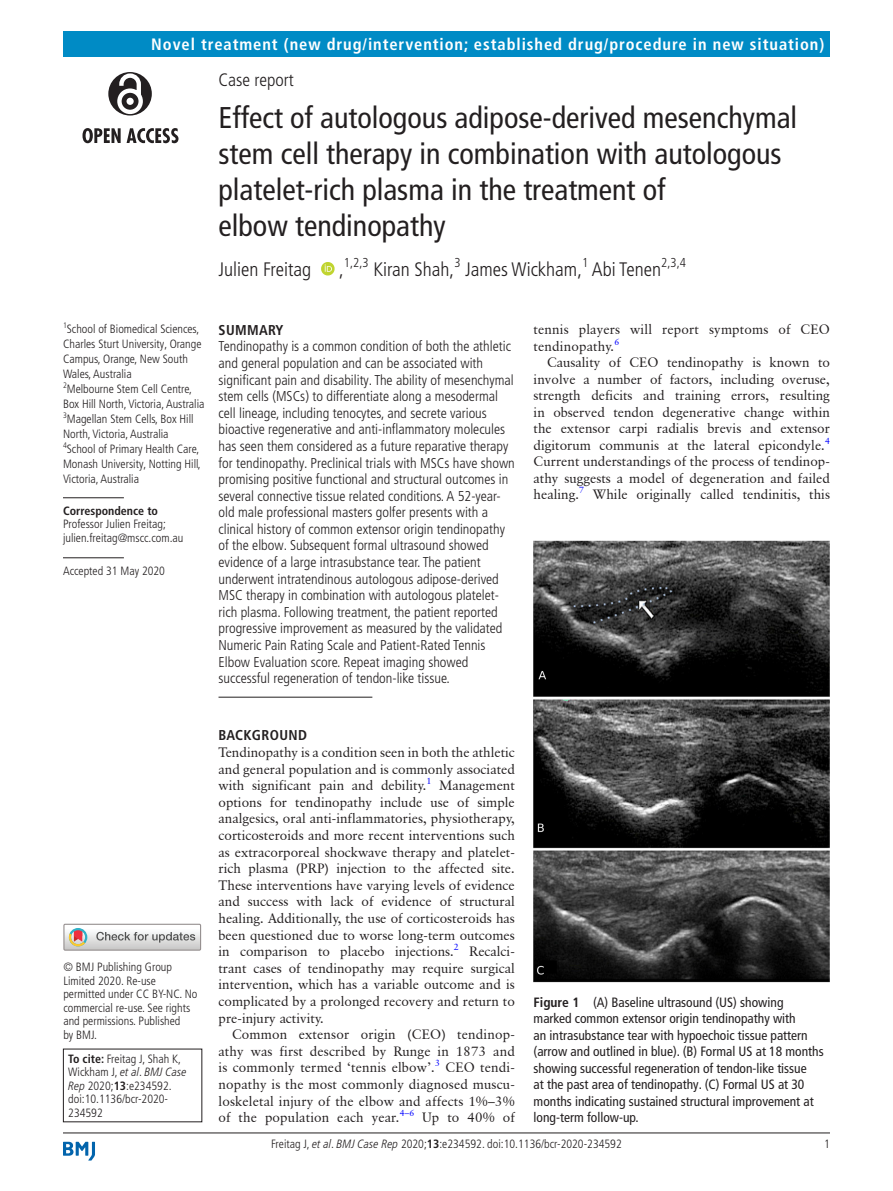
<style>
.page{position:relative;width:893px;height:1191px;background:#fff}
.page>*{position:absolute;margin:0;border:0;box-sizing:border-box;transform-origin:0 0}
.t1{font:condensed 30px/36px "Frutiger LT Pro";color:#231f20}
.t2{font:300 condensed 19.5px "Frutiger LT Pro";color:#231f20}
.t3{font:300 condensed 18px "Frutiger LT Pro";color:#231f20}
.t4{font:700 condensed 16.5px "Frutiger LT Std";letter-spacing:.055em;color:#fff}
.t5{font:300 condensed 14.25px/16.6px "Frutiger LT Pro";color:#231f20}
.t6{font:700 condensed 14.25px "Frutiger LT Pro";letter-spacing:.025em;color:#231f20}
.t7{font:13.5px/16.6px "Classical Garamond BT";color:#231f20;text-align:justify}
.t8{font:condensed 13.5px/16.5px "Frutiger LT Pro";color:#231f20}
.t9{font:300 condensed 12px/13.5px "Frutiger LT Pro";color:#231f20}
.t10{font:700 condensed 12px "Frutiger LT Pro";color:#231f20}
.t11{font:9px "Classical Garamond BT";color:#00f}
.t12{font:300 condensed 7.95px "Frutiger LT Pro";color:#231f20}
.s1{font-weight:700}
.s2{font-style:italic}
</style>
<div class="page">
<hr style="left:63px;top:1132px;width:767px;height:1px;background:#231f20">
<svg style="left:63px;top:1141px;width:32px;height:19px"></svg>
<svg style="left:321px;top:262px;width:14px;height:13px"></svg>
<div style="left:63px;top:31px;width:767px;height:25px;background:#008bc5"></div>
<hr style="left:63px;top:497px;width:61px;height:1px;background:#231f20">
<hr style="left:63px;top:557px;width:61px;height:1px;background:#231f20">
<div style="left:63px;top:923px;width:138px;height:27px;border:1px solid #969090"></div>
<svg style="left:64px;top:924px;width:137px;height:26px"></svg>
<img style="left:534px;top:540px;width:296px;height:442px">
<hr style="left:219px;top:697px;width:153px;height:1px;background:#231f20">
<div style="left:108px;top:72px;width:44px;height:43px;background:#231f20;border-radius:50%"></div>
<svg style="left:83px;top:128px;width:38px;height:15px"></svg>
<svg style="left:127px;top:128px;width:51px;height:15px"></svg>
<svg style="left:115px;top:72px;width:30px;height:44px"></svg>
<div style="left:127px;top:98px;width:7px;height:7px;background:#fff;border-radius:50%"></div>
<p class="t4" style="left:151px;top:34px;width:674px">Novel treatment (new drug/intervention; established drug/procedure in new situation)</p>
<h3 class="t3" style="left:219px;top:69px;width:77px">Case report</h3>
<h1 class="t1" style="left:219px;top:99px;width:580px">Effect of autologous adipose-derived mesenchymal stem cell therapy in combination with autologous platelet-rich plasma in the treatment of<br>elbow tendinopathy</h1>
<h2 class="t2" style="left:219px;top:257px;width:94px">Julien Freitag</h2>
<h2 class="t2" style="left:339px;top:257px;width:348px">,<sup>1,2,3</sup> Kiran Shah,<sup>3</sup> James Wickham,<sup>1</sup> Abi Tenen<sup>2,3,4</sup></h2>
<p class="t9" style="left:63px;top:321px;width:143px;line-height:15px"><sup>1</sup>School of Biomedical Sciences,<br>Charles Sturt University, Orange<br>Campus, Orange, New South<br>Wales, Australia<br><sup>2</sup>Melbourne Stem Cell Centre,<br>Box Hill North, Victoria, Australia</p>
<p class="t12" style="left:63px;top:410px;width:5px">3</p>
<p class="t9" style="left:63px;top:411px;width:132px;line-height:15px;text-indent:4px">Magellan Stem Cells, Box Hill<br>North, Victoria, Australia</p>
<p class="t12" style="left:63px;top:440px;width:5px">4</p>
<p class="t9" style="left:63px;top:441px;width:139px;line-height:15px;text-align:justify;text-indent:4px">School of Primary Health Care, Monash University, Notting Hill, Victoria, Australia</p>
<p class="t10" style="left:63px;top:503px;width:97px">Correspondence to</p>
<p class="t9" style="left:63px;top:517px;width:122px">Professor Julien Freitag; julien.freitag@mscc.com.au</p>
<p class="t9" style="left:63px;top:564px;width:104px">Accepted 31 May 2020</p>
<p class="t6" style="left:219px;top:321px;width:66px">SUMMARY</p>
<p class="t5" style="left:219px;top:338px;width:298px">Tendinopathy is a common condition of both the athletic and general population and can be associated with significant pain and disability. The ability of mesenchymal stem cells (MSCs) to differentiate along a mesodermal cell lineage, including tenocytes, and secrete various bioactive regenerative and anti-inflammatory molecules has seen them considered as a future reparative therapy for tendinopathy. Preclinical trials with MSCs have shown promising positive functional and structural outcomes in several connective tissue related conditions. A 52-year&shy;old male professional masters golfer presents with a clinical history of common extensor origin tendinopathy of the elbow. Subsequent formal ultrasound showed evidence of a large intrasubstance tear. The patient underwent intratendinous autologous adipose-derived MSC therapy in combination with autologous platelet&shy;rich plasma. Following treatment, the patient reported progressive improvement as measured by the validated Numeric Pain Rating Scale and Patient-Rated Tennis Elbow Evaluation score. Repeat imaging showed successful regeneration of tendon-like tissue.</p>
<p class="t7" style="left:534px;top:321px;width:298px">tennis players will report symptoms of CEO tendinopathy.<sup>6</sup></p>
<p class="t7" style="left:534px;top:354px;width:298px;text-indent:14px">Causality of CEO tendinopathy is known to involve a number of factors, including overuse, strength deficits and training errors, resulting in observed tendon degenerative change within the extensor carpi radialis brevis and extensor digitorum communis at the lateral epicondyle.<sup>4<br></sup>Current understandings of the process of tendinop&shy;athy suggests a model of degeneration and failed healing.<sup>7</sup> While originally called tendinitis, this</p>
<p class="t9" style="left:63px;top:960px;width:136px">© BMJ Publishing Group<br>Limited 2020. Re-use permitted under CC BY-NC. No commercial re-use. See rights and permissions. Published<br>by BMJ.</p>
<p class="t9" style="left:68px;top:1052px;width:120px"><span class="s1">To cite:</span> Freitag J, Shah K,<br>Wickham J, <span class="s2">et al</span>. <span class="s2">BMJ Case<br>Rep</span> 2020;<span class="s1">13</span>:e234592. doi:10.1136/bcr-2020-<br>234592</p>
<p class="t6" style="left:219px;top:727px;width:90px">Background</p>
<p class="t7" style="left:219px;top:743px;width:298px">Tendinopathy is a condition seen in both the athletic and general population and is commonly associated with significant pain and debility.<sup>1</sup> Management options for tendinopathy include use of simple analgesics, oral anti-inflammatories, physiotherapy, corticosteroids and more recent interventions such as extracorporeal shockwave therapy and platelet&shy;rich plasma (PRP) injection to the affected site.<br>These interventions have varying levels of evidence and success with lack of evidence of structural healing. Additionally, the use of corticosteroids has been questioned due to worse long-term outcomes in comparison to placebo injections.</p>
<p class="t11" style="left:454px;top:941px;width:6px">2</p>
<p class="t7" style="left:219px;top:943px;width:298px;text-indent:251px">Recalci&shy;trant cases of tendinopathy may require surgical intervention, which has a variable outcome and is complicated by a prolonged recovery and return to pre-injury activity.</p>
<p class="t7" style="left:219px;top:1026px;width:298px;text-indent:14px">Common extensor origin (CEO) tendinop&shy;athy was first described by Runge in 1873 and is commonly termed ‘tennis elbow’.<sup>3</sup> CEO tendi&shy;nopathy is the most commonly diagnosed muscu&shy;loskeletal injury of the elbow and affects 1%–3% of the population each year.</p>
<p class="t11" style="left:400px;top:1107px;width:16px">4–6</p>
<p class="t7" style="left:422px;top:1108px;width:94px">Up to 40% of</p>
<p class="t8" style="left:534px;top:993px;width:292px"><span class="s1">Figure 1</span> (A) Baseline ultrasound (US) showing marked common extensor origin tendinopathy with<br>an intrasubstance tear with hypoechoic tissue pattern (arrow and outlined in blue). (B) Formal US at 18 months showing successful regeneration of tendon-like tissue<br>at the past area of tendinopathy. (C) Formal US at 30 months indicating sustained structural improvement at long-term follow-up.</p>
<p class="t9" style="left:271px;top:1136px;width:352px">Freitag J, <span class="s2">et al</span>. <span class="s2">BMJ Case Rep</span> 2020;<span class="s1">13</span>:e234592. doi:10.1136/bcr-2020-234592</p>
<p class="t9" style="left:824px;top:1136px;width:7px">1</p>
</div>
